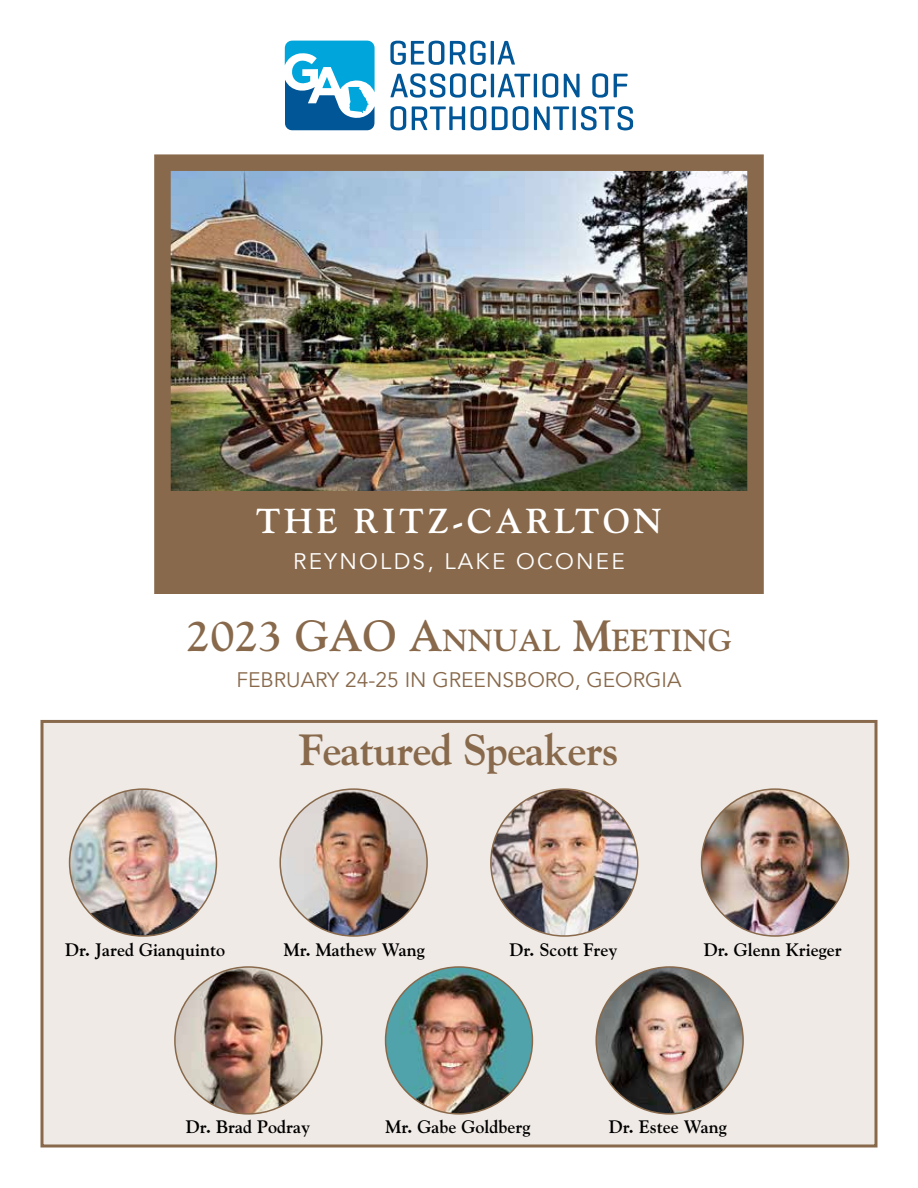
<style>
.page{position:relative;width:918px;height:1188px;background:#fff}
.page>*{position:absolute;margin:0;border:0;box-sizing:border-box;transform-origin:0 0}
.t1{font:700 43.5px "Goudy";letter-spacing:-.02em;color:#88694b}
.t2{font:700 34.5px "Goudy";letter-spacing:.1em;color:#fff}
.t3{font:700 30.45px "Goudy";color:#88694b}
.t4{font:22.5px "Avenir";letter-spacing:.1em;color:#fff}
.t5{font:21px "Avenir";color:#88694b}
.t6{font:700 18px "Goudy";color:#000}
.s1{font-size:43.5px}
</style>
<div class="page">
<div style="left:40px;top:720px;width:838px;height:428px;background:#efeae5;border:3px solid #88694b"></div>
<svg style="left:471px;top:106px;width:15px;height:24px"></svg>
<svg style="left:592px;top:73px;width:16px;height:25px"></svg>
<svg style="left:390px;top:41px;width:54px;height:24px"></svg>
<svg style="left:614px;top:74px;width:14px;height:23px"></svg>
<svg style="left:390px;top:106px;width:75px;height:24px"></svg>
<svg style="left:450px;top:41px;width:65px;height:24px"></svg>
<svg style="left:492px;top:106px;width:141px;height:25px"></svg>
<svg style="left:390px;top:73px;width:190px;height:25px"></svg>
<svg style="left:285px;top:41px;width:90px;height:89px"></svg>
<img style="left:171px;top:171px;width:576px;height:321px">
<div style="left:154px;top:154px;width:610px;height:440px;border:16px solid #88694b"></div>
<div style="left:163px;top:492px;width:592px;height:90px;background:#88694b"></div>
<img style="left:70px;top:789px;width:146px;height:147px;border-radius:73px">
<img style="left:175px;top:967px;width:147px;height:147px;border-radius:73px">
<img style="left:280px;top:789px;width:147px;height:147px;border-radius:73px">
<img style="left:386px;top:967px;width:146px;height:147px;border-radius:73px">
<img style="left:491px;top:789px;width:147px;height:147px;border-radius:73px">
<img style="left:596px;top:967px;width:147px;height:147px;border-radius:72px">
<img style="left:702px;top:789px;width:146px;height:147px;border-radius:73px">
<h2 class="t2" style="left:256px;top:500px;width:408px">THE RITZ-CARLTON</h2>
<p class="t4" style="left:293px;top:547px;width:333px">REYNOLDS, LAKE OCONEE</p>
<h3 class="t3" style="left:186px;top:622px;width:547px"><span class="s1">2023 GAO A</span>NNUAL <span class="s1">M</span>EETING</h3>
<p class="t5" style="left:236px;top:666px;width:447px">FEBRUARY 24-25 IN GREENSBORO, GEORGIA</p>
<h1 class="t1" style="left:299px;top:723px;width:321px">Featured Speakers</h1>
<p class="t6" style="left:65px;top:939px;width:162px">Dr. Jared Gianquinto</p>
<p class="t6" style="left:284px;top:939px;width:143px">Mr. Mathew Wang</p>
<p class="t6" style="left:510px;top:939px;width:110px">Dr. Scott Frey</p>
<p class="t6" style="left:704px;top:939px;width:140px">Dr. Glenn Krieger</p>
<p class="t6" style="left:186px;top:1116px;width:126px">Dr. Brad Podray</p>
<p class="t6" style="left:385px;top:1116px;width:147px">Mr. Gabe Goldberg</p>
<p class="t6" style="left:609px;top:1116px;width:120px">Dr. Estee Wang</p>
</div>
